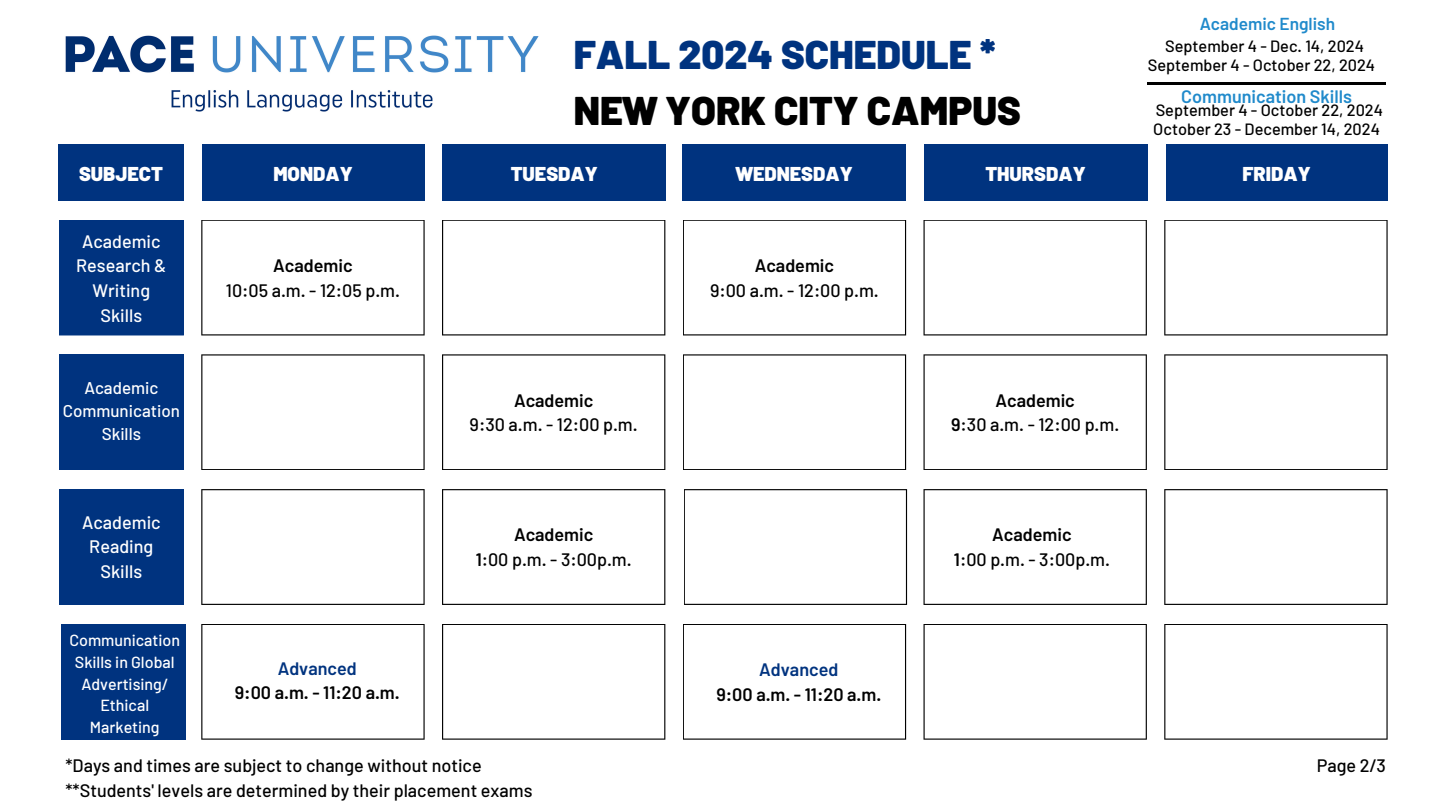
<style>
.page{position:relative;width:1440px;height:810px;background:#fff}
.page>*{position:absolute;margin:0;border:0;box-sizing:border-box;transform-origin:0 0}
.t1{font:900 40px/55.5px "Barlow";color:#00337f}
.t2{font:900 20px "Barlow";color:#fff}
.t3{font:500 18.1px/24.8px "Barlow";color:#fff;text-align:center}
.t4{font:500 18px/24.8px "Barlow";color:#000;text-align:center}
.t5{font:600 18px/24.8px "Barlow";color:#000;text-align:center}
.t6{font:500 18px/24.8px "Barlow";color:#fff;text-align:center}
.t7{font:600 18px "Barlow";color:#208acb}
.t8{font:600 17.3px "Barlow";color:#208acb}
.t9{font:500 17px/23.1px "Barlow";color:#fff;text-align:center}
.t10{font:500 16.3px "Barlow";color:#000}
.t11{font:500 16px/21.8px "Barlow";color:#fff;text-align:center}
.s1{color:#000}
.s2{font-weight:600}
.s3{color:#00337f}
</style>
<div class="page">
<svg style="left:201px;top:624px;width:224px;height:116px"></svg>
<div style="left:214px;top:637px;width:198px;height:90px;background:#fff"></div>
<svg style="left:442px;top:624px;width:223px;height:116px"></svg>
<div style="left:455px;top:637px;width:198px;height:90px;background:#fff"></div>
<svg style="left:683px;top:624px;width:223px;height:116px"></svg>
<div style="left:696px;top:637px;width:197px;height:90px;background:#fff"></div>
<svg style="left:924px;top:624px;width:223px;height:116px"></svg>
<div style="left:936px;top:637px;width:198px;height:90px;background:#fff"></div>
<svg style="left:1164px;top:624px;width:224px;height:116px"></svg>
<div style="left:1177px;top:637px;width:198px;height:90px;background:#fff"></div>
<div style="left:59px;top:220px;width:125px;height:115px;background:#00337f"></div>
<div style="left:72px;top:233px;width:99px;height:90px;background:#00337f"></div>
<svg style="left:201px;top:220px;width:224px;height:115px"></svg>
<div style="left:214px;top:233px;width:198px;height:90px;background:#fff"></div>
<svg style="left:442px;top:220px;width:223px;height:115px"></svg>
<div style="left:455px;top:233px;width:198px;height:90px;background:#fff"></div>
<svg style="left:683px;top:220px;width:223px;height:115px"></svg>
<div style="left:696px;top:233px;width:197px;height:90px;background:#fff"></div>
<svg style="left:924px;top:220px;width:223px;height:115px"></svg>
<div style="left:936px;top:233px;width:198px;height:90px;background:#fff"></div>
<svg style="left:1164px;top:220px;width:224px;height:115px"></svg>
<div style="left:1177px;top:233px;width:198px;height:90px;background:#fff"></div>
<div style="left:202px;top:144px;width:222px;height:57px;background:#00337f"></div>
<div style="left:443px;top:144px;width:223px;height:57px;background:#00337f"></div>
<div style="left:683px;top:144px;width:223px;height:57px;background:#00337f"></div>
<div style="left:924px;top:144px;width:223px;height:57px;background:#00337f"></div>
<div style="left:1166px;top:144px;width:222px;height:57px;background:#00337f"></div>
<hr style="left:1147px;top:82px;width:239px;height:3px;background:#000">
<div style="left:58px;top:144px;width:125px;height:57px;background:#00337f"></div>
<svg style="left:201px;top:354px;width:224px;height:116px"></svg>
<div style="left:214px;top:367px;width:198px;height:90px;background:#fff"></div>
<svg style="left:442px;top:354px;width:223px;height:116px"></svg>
<div style="left:455px;top:367px;width:198px;height:90px;background:#fff"></div>
<svg style="left:683px;top:354px;width:223px;height:116px"></svg>
<div style="left:696px;top:367px;width:197px;height:90px;background:#fff"></div>
<svg style="left:924px;top:354px;width:223px;height:116px"></svg>
<div style="left:936px;top:367px;width:198px;height:90px;background:#fff"></div>
<svg style="left:1164px;top:354px;width:224px;height:116px"></svg>
<div style="left:1177px;top:367px;width:198px;height:90px;background:#fff"></div>
<svg style="left:201px;top:489px;width:224px;height:116px"></svg>
<div style="left:214px;top:502px;width:198px;height:90px;background:#fff"></div>
<svg style="left:442px;top:489px;width:223px;height:116px"></svg>
<div style="left:455px;top:502px;width:198px;height:90px;background:#fff"></div>
<svg style="left:684px;top:489px;width:223px;height:116px"></svg>
<div style="left:696px;top:502px;width:198px;height:90px;background:#fff"></div>
<svg style="left:924px;top:489px;width:223px;height:116px"></svg>
<div style="left:936px;top:502px;width:198px;height:90px;background:#fff"></div>
<svg style="left:1164px;top:489px;width:224px;height:116px"></svg>
<div style="left:1177px;top:502px;width:198px;height:90px;background:#fff"></div>
<div style="left:59px;top:354px;width:125px;height:116px;background:#00337f"></div>
<div style="left:72px;top:367px;width:99px;height:90px;background:#00337f"></div>
<div style="left:59px;top:489px;width:125px;height:116px;background:#00337f"></div>
<div style="left:72px;top:502px;width:99px;height:90px;background:#00337f"></div>
<div style="left:61px;top:624px;width:125px;height:116px;background:#00337f"></div>
<div style="left:74px;top:637px;width:99px;height:90px;background:#00337f"></div>
<img style="left:65px;top:35px;width:474px;height:77px">
<h2 class="t1" style="left:574px;top:25px;width:449px">FALL 2024 SCHEDULE *<br><span class="s1">NEW YORK CITY CAMPUS</span></h2>
<h4 class="t8" style="left:1200px;top:12px;width:137px">Academic English</h4>
<h4 class="t10" style="left:1165px;top:35px;width:200px">September 4 - Dec. 14, 2024</h4>
<h4 class="t10" style="left:1148px;top:55px;width:229px">September 4 - October 22, 2024</h4>
<h4 class="t7" style="left:1181px;top:85px;width:172px">Communication Skills</h4>
<h4 class="t10" style="left:1156px;top:99px;width:229px">September 4 - October 22, 2024</h4>
<h4 class="t10" style="left:1153px;top:119px;width:228px">October 23 - December 14, 2024</h4>
<h4 class="t2" style="left:79px;top:161px;width:85px">SUBJECT</h4>
<p class="t2" style="left:273px;top:161px;width:81px">MONDAY</p>
<h1 class="t2" style="left:511px;top:161px;width:89px">TUESDAY</h1>
<h4 class="t2" style="left:736px;top:161px;width:119px">WEDNESDAY</h4>
<h4 class="t2" style="left:985px;top:161px;width:102px">THURSDAY</h4>
<h4 class="t2" style="left:1242px;top:161px;width:70px">FRIDAY</h4>
<h2 class="t6" style="left:76px;top:228px;width:92px">Academic<br>Research &amp;<br>Writing<br>Skills</h2>
<h2 class="t9" style="left:63px;top:376px;width:119px">Academic<br>Communication<br>Skills</h2>
<h2 class="t3" style="left:82px;top:509px;width:80px">Academic<br>Reading<br>Skills</h2>
<h4 class="t4" style="left:226px;top:252px;width:176px"><span class="s2">Academic<br></span>10:05 a.m. - 12:05 p.m.</h4>
<h4 class="t4" style="left:710px;top:252px;width:170px"><span class="s2">Academic<br></span>9:00 a.m. - 12:00 p.m.</h4>
<h4 class="t4" style="left:470px;top:387px;width:170px"><span class="s2">Academic<br></span>9:30 a.m. - 12:00 p.m.</h4>
<h4 class="t4" style="left:951px;top:387px;width:170px"><span class="s2">Academic<br>9</span>:30 a.m. - 12:00 p.m.</h4>
<h4 class="t4" style="left:476px;top:522px;width:157px"><span class="s2">Academic<br>1</span>:00 p.m. - 3:00p.m.</h4>
<h4 class="t4" style="left:954px;top:522px;width:157px"><span class="s2">Academic<br>1</span>:00 p.m. - 3:00p.m.</h4>
<h2 class="t11" style="left:69px;top:629px;width:112px">Communication<br>Skills in Global<br>Advertising/<br>Ethical<br>Marketing</h2>
<h2 class="t4" style="left:65px;top:753px;width:469px;text-align:left">*Days and times are subject to change without notice **Students' levels are determined by their placement exams</h2>
<h3 class="t5" style="left:235px;top:655px;width:166px"><span class="s3">Advanced<br></span>9:00 a.m. - 11:20 a.m.</h3>
<p class="t5" style="left:716px;top:656px;width:166px"><span class="s3">Advanced<br></span>9:00 a.m. - 11:20 a.m.</p>
<h4 class="t4" style="left:1317px;top:753px;width:71px">Page 2/3</h4>
</div>
